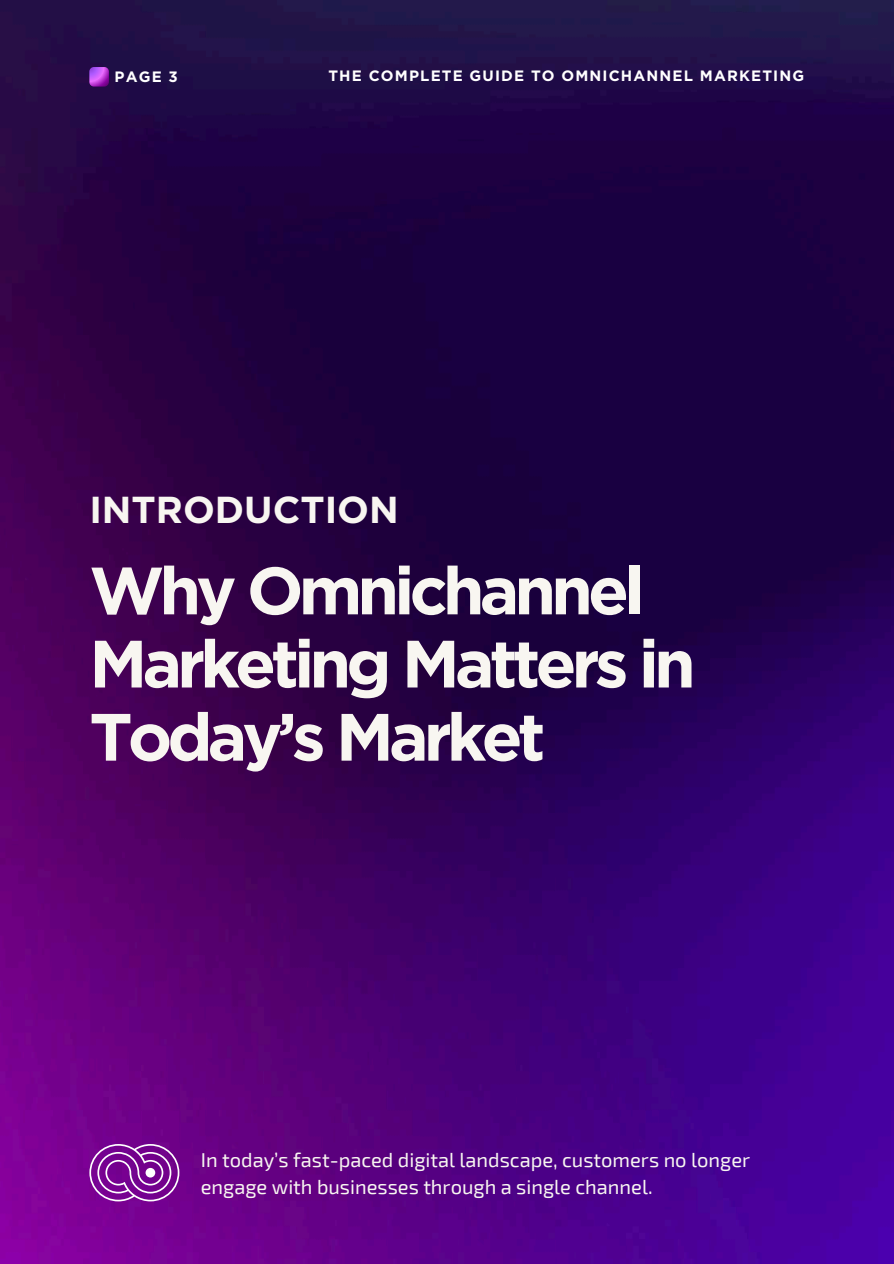
<style>
.page{position:relative;width:894px;height:1264px;background:#fff}
.page>*{position:absolute;margin:0;border:0;box-sizing:border-box;transform-origin:0 0}
.t1{font:700 66.75px/73.2px "Gotham";letter-spacing:-.07em;color:#f8f6f1}
.t2{font:700 37.5px "Gotham";color:#f8f6f1}
.t3{font:20.1px/27px "Exo 2";color:#f8f6f1}
.t4{font:700 15px "Gotham";letter-spacing:.075em;color:#fff}
</style>
<div class="page">
<img style="left:0;top:0;width:893px;height:1263px">
<svg style="left:89px;top:1143px;width:90px;height:58px"></svg>
<svg style="left:145px;top:1167px;width:10px;height:10px"></svg>
<svg style="left:89px;top:67px;width:20px;height:20px"></svg>
<p class="t4" style="left:114px;top:67px;width:65px">PAGE 3</p>
<p class="t4" style="left:328px;top:67px;width:477px">THE COMPLETE GUIDE TO OMNICHANNEL MARKETING</p>
<h2 class="t2" style="left:89px;top:486px;width:311px">INTRODUCTION</h2>
<h1 class="t1" style="left:89px;top:552px;width:607px">Why Omnichannel<br>Marketing Matters in<br>Today’s Market</h1>
<p class="t3" style="left:201px;top:1145px;width:550px">In today’s fast-paced digital landscape, customers no longer engage with businesses through a single channel.</p>
</div>
